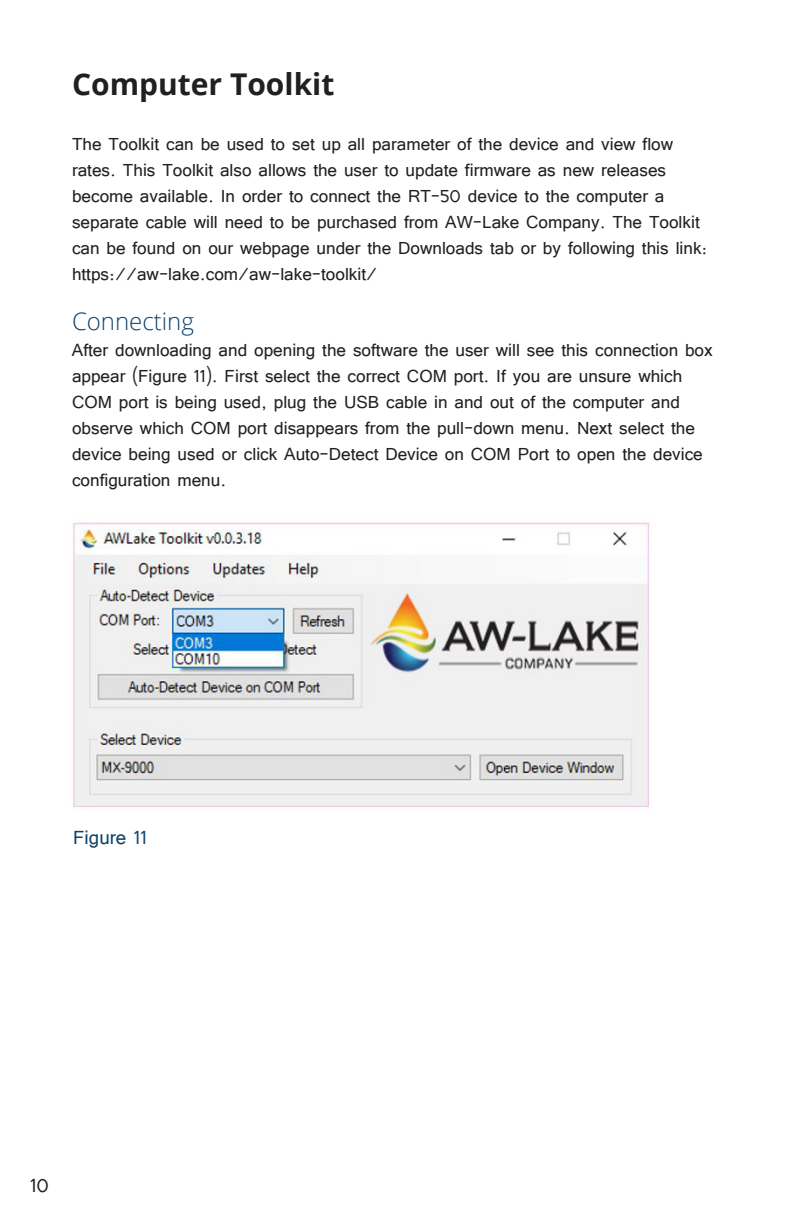
<style>
.page{position:relative;width:792px;height:1224px;background:#fff}
.page>*{position:absolute;margin:0;border:0;box-sizing:border-box;transform-origin:0 0}
.t1{font:700 30px "Open Sans";color:#221f1f}
.t2{font:300 24px "Open Sans";color:#0f436b}
.t3{font:24px "Tunga";color:#0f436b}
.t4{font:24px "Tunga";color:#221f1f}
.t5{font:22px/26px "Tunga";color:#221f1f}
</style>
<div class="page">
<img style="left:73px;top:522px;width:576px;height:286px">
<h1 class="t1" style="left:72px;top:63px;width:264px">Computer Toolkit</h1>
<p class="t5" style="left:72px;top:131px;width:637px">The Toolkit can be used to set up all parameter of the device and view flow rates. This Toolkit also allows the user to update firmware as new releases become available. In order to connect the RT-50 device to the computer a separate cable will need to be purchased from AW-Lake Company. The Toolkit can be found on our webpage under the Downloads tab or by following this link: https://aw-lake.com/aw-lake-toolkit/</p>
<p class="t2" style="left:72px;top:311px;width:124px">Connecting</p>
<p class="t5" style="left:72px;top:337px;width:642px">After downloading and opening the software the user will see this connection box appear (Figure 11). First select the correct COM port. If you are unsure which COM port is being used, plug the USB cable in and out of the computer and observe which COM port disappears from the pull-down menu. Next select the device being used or click Auto-Detect Device on COM Port to open the device configuration menu.</p>
<p class="t3" style="left:73px;top:826px;width:76px">Figure 11</p>
<p class="t4" style="left:30px;top:1174px;width:21px">10</p>
</div>
